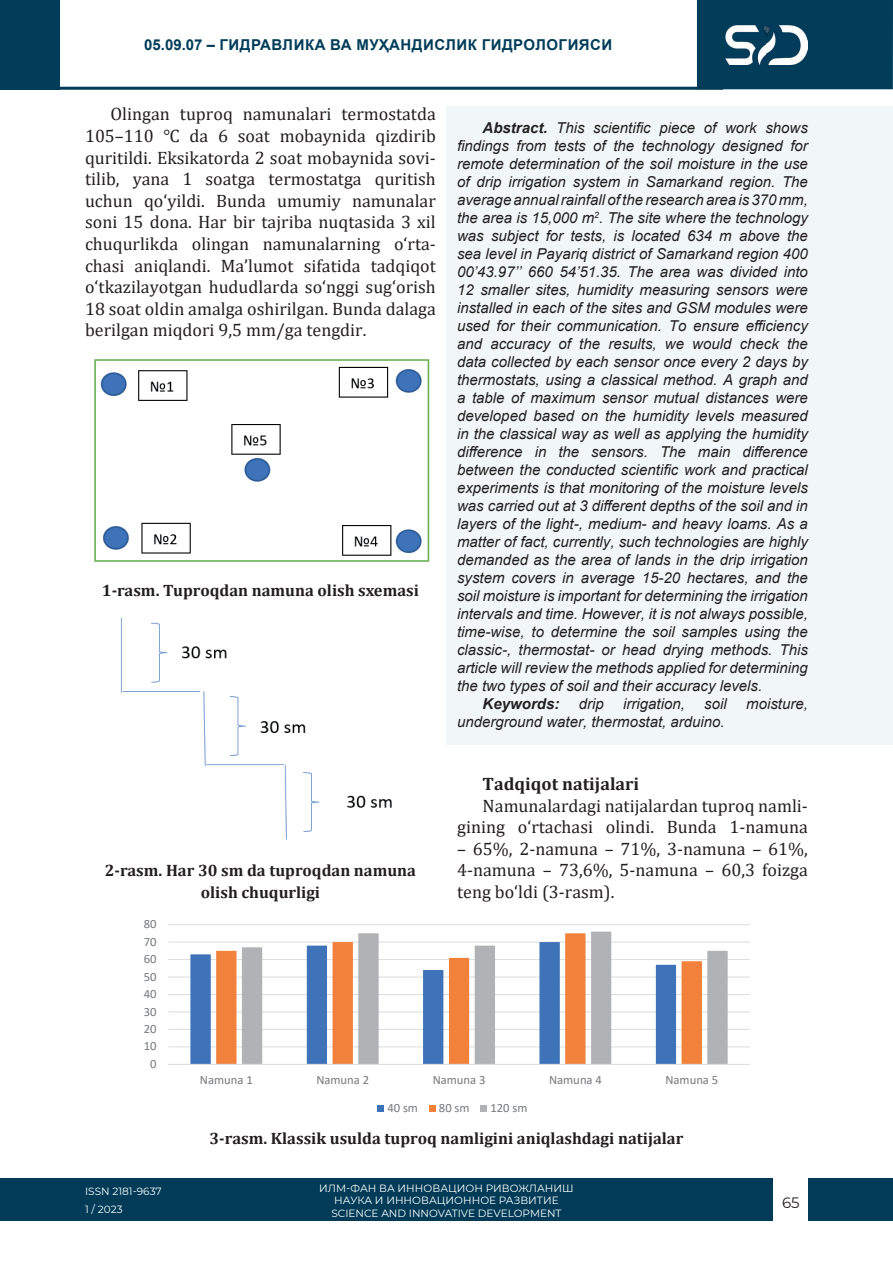
<style>
.page{position:relative;width:893px;height:1263px;background:#fff}
.page>*{position:absolute;margin:0;border:0;box-sizing:border-box;transform-origin:0 0}
.t1{font:18px/21.6px "Cambria";color:#231f20;text-align:justify}
.t2{font:700 18px "Cambria";color:#231f20}
.t3{font:700 16.5px/21.6px "Cambria";color:#231f20;text-align:center}
.t4{font:italic 15px/18px "Arial";color:#231f20;text-align:justify}
.t5{font:700 15px "Arial";letter-spacing:.035em;color:#013c59}
.t6{font:italic 700 15px "Arial";color:#231f20}
.t7{font:15px "Montserrat";color:#231f20}
.t8{font:12.6px "Calibri";color:#76787b}
.t9{font:10.5px/12.6px "Montserrat";color:#fff}
.s1{font-weight:700}
</style>
<div class="page">
<div style="left:0;top:1178px;width:893px;height:42px;background:#013b58"></div>
<div style="left:0;top:0;width:60px;height:90px;background:#013c59"></div>
<div style="left:697px;top:0;width:196px;height:89px;background:#013c59"></div>
<div style="left:774px;top:1175px;width:34px;height:48px;background:#fff"></div>
<hr style="left:56px;top:87px;width:667px;height:3px;background:#013b58">
<img style="left:725px;top:26px;width:83px;height:38px">
<div style="left:446px;top:106px;width:447px;height:639px;background:#f1f7f8"></div>
<img style="left:94px;top:359px;width:336px;height:203px">
<img style="left:120px;top:617px;width:272px;height:223px">
<svg style="left:168px;top:924px;width:582px;height:188px"></svg>
<p class="t5" style="left:144px;top:34px;width:470px">05.09.07 – ГИДРАВЛИКА ВА МУҲАНДИСЛИК ГИДРОЛОГИЯСИ</p>
<p class="t1" style="left:85px;top:103px;width:352px;text-indent:26px">Olingan tuproq namunalari termostatda 105–110 ℃ da 6 soat mobaynida qizdirib quritildi. Eksikatorda 2 soat mobaynida sovi&shy;tilib, yana 1 soatga termostatga quritish uchun qo‘yildi. Bunda umumiy namunalar soni 15 dona. Har bir tajriba nuqtasida 3 xil chuqurlikda olingan namunalarning o‘rta&shy;chasi aniqlandi. Ma’lumot sifatida tadqiqot o‘tkazilayotgan hududlarda so‘nggi sug‘orish 18 soat oldin amalga oshirilgan. Bunda dalaga berilgan miqdori 9,5 mm/ga tengdir.</p>
<p class="t3" style="left:102px;top:579px;width:319px">1-rasm. Tuproqdan namuna olish sxemasi</p>
<p class="t3" style="left:105px;top:859px;width:313px">2-rasm. Har 30 sm da tuproqdan namuna olish chuqurligi</p>
<p class="t8" style="left:144px;top:915px;width:14px">80</p>
<p class="t8" style="left:144px;top:933px;width:14px">70</p>
<p class="t8" style="left:144px;top:950px;width:14px">60</p>
<p class="t8" style="left:144px;top:968px;width:14px">50</p>
<p class="t8" style="left:144px;top:985px;width:14px">40</p>
<p class="t8" style="left:144px;top:1003px;width:14px">30</p>
<p class="t8" style="left:144px;top:1020px;width:14px">20</p>
<p class="t8" style="left:144px;top:1037px;width:14px">10</p>
<p class="t8" style="left:150px;top:1055px;width:8px">0</p>
<p class="t4" style="left:457px;top:119px;width:352px;text-indent:26px"><span class="s1">Abstract.</span> This scientific piece of work shows findings from tests of the technology designed for remote determination of the soil moisture in the use of drip irrigation system in Samarkand region. The average annual rainfall of the research area is 370 mm, the area is 15,000 m<sup>2</sup>. The site where the technology was subject for tests, is located 634 m above the sea level in Payariq district of Samarkand region 400<br>00’43.97’’ 660 54’51.35. The area was divided into 12 smaller sites, humidity measuring sensors were installed in each of the sites and GSM modules were used for their communication. To ensure efficiency and accuracy of the results, we would check the data collected by each sensor once every 2 days by thermostats, using a classical method. A graph and a table of maximum sensor mutual distances were developed based on the humidity levels measured in the classical way as well as applying the humidity difference in the sensors. The main difference between the conducted scientific work and practical experiments is that monitoring of the moisture levels was carried out at 3 different depths of the soil and in layers of the light-, medium- and heavy loams. As a matter of fact, currently, such technologies are highly demanded as the area of lands in the drip irrigation system covers in average 15-20 hectares, and the soil moisture is important for determining the irrigation intervals and time. However, it is not always possible, time-wise, to determine the soil samples using the classic-, thermostat- or head drying methods. This article will review the methods applied for determining the two types of soil and their accuracy levels.</p>
<p class="t6" style="left:483px;top:694px;width:78px">Keywords:</p>
<p class="t4" style="left:579px;top:695px;width:27px">drip</p>
<p class="t4" style="left:623px;top:695px;width:63px">irrigation,</p>
<p class="t4" style="left:704px;top:695px;width:24px">soil</p>
<p class="t4" style="left:746px;top:695px;width:63px">moisture,</p>
<p class="t4" style="left:457px;top:713px;width:269px">underground water, thermostat, arduino.</p>
<p class="t2" style="left:483px;top:771px;width:158px">Tadqiqot natijalari</p>
<p class="t1" style="left:457px;top:794px;width:352px;text-align:right">Namunalardagi natijalardan tuproq namli&shy;gining o‘rtachasi olindi. Bunda 1-namuna</p>
<p class="t1" style="left:457px;top:838px;width:352px">– 65%, 2-namuna – 71%, 3-namuna – 61%, 4-namuna – 73,6%, 5-namuna – 60,3 foizga teng bo‘ldi (3-rasm).</p>
<p class="t8" style="left:200px;top:1071px;width:54px">Namuna 1</p>
<p class="t8" style="left:316px;top:1071px;width:54px">Namuna 2</p>
<p class="t8" style="left:433px;top:1071px;width:54px">Namuna 3</p>
<p class="t8" style="left:549px;top:1071px;width:54px">Namuna 4</p>
<p class="t8" style="left:665px;top:1071px;width:54px">Namuna 5</p>
<p class="t8" style="left:387px;top:1099px;width:32px">40 sm</p>
<p class="t8" style="left:439px;top:1099px;width:32px">80 sm</p>
<p class="t8" style="left:490px;top:1099px;width:38px">120 sm</p>
<p class="t3" style="left:209px;top:1127px;width:475px">3-rasm. Klassik usulda tuproq namligini aniqlashdagi natijalar</p>
<p class="t9" style="left:85px;top:1182px;width:78px;line-height:17.9px">ISSN 2181-9637<br>1 / 2023</p>
<p class="t9" style="left:319px;top:1181px;width:256px;text-align:center">ИЛМ-ФАН ВА ИННОВАЦИОН РИВОЖЛАНИШ<br>НАУКА И ИННОВАЦИОННОЕ РАЗВИТИЕ<br>SCIENCE AND INNOVATIVE DEVELOPMENT</p>
<p class="t7" style="left:782px;top:1192px;width:19px">65</p>
</div>
